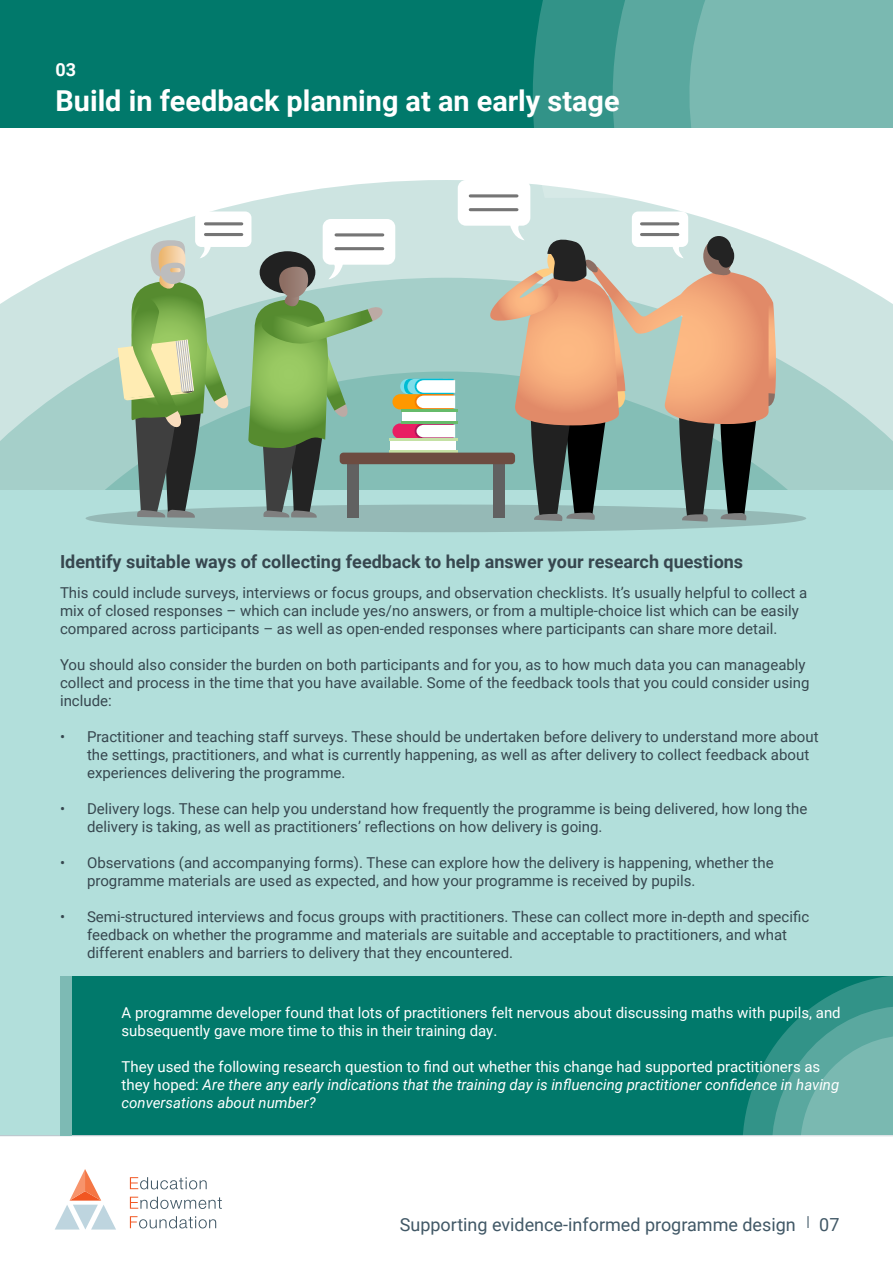
<style>
.page{position:relative;width:893px;height:1263px;background:#fff}
.page>*{position:absolute;margin:0;border:0;box-sizing:border-box;transform-origin:0 0}
.t1{font:700 28.8px "Roboto";color:#fff}
.t2{font:700 18px "Roboto";color:#37474f}
.t3{font:18px "Roboto";color:#415866}
.t4{font:700 18px "Roboto";color:#fff}
.t5{font:15px/18px "Roboto";color:#37474f}
.t6{font:italic 15px/18px "Roboto";color:#fff}
.t7{font:15px/18px "Roboto";color:#fff}
.s1{font-style:normal}
</style>
<div class="page">
<svg style="left:45px;top:180px;width:803px;height:98px;fill:#cde4e1"></svg>
<svg style="left:0;top:278px;width:892px;height:59px;background:#c3dfdb"></svg>
<svg style="left:0;top:337px;width:892px;height:153px;background:#abd2cc"></svg>
<div style="left:0;top:0;width:892px;height:128px;background:#01796b"></div>
<svg style="left:532px;top:0;width:80px;height:198px;fill:#329388"></svg>
<svg style="left:612px;top:0;width:57px;height:198px;fill:#5aa89f"></svg>
<svg style="left:669px;top:0;width:223px;height:198px"></svg>
<svg style="left:0;top:1136px;width:892px;height:93px"></svg>
<svg style="left:55px;top:1169px;width:61px;height:61px"></svg>
<svg style="left:130px;top:1177px;width:92px;height:51px"></svg>
<svg style="left:807px;top:1216px;width:1px;height:12px"></svg>
<div style="left:0;top:490px;width:892px;height:646px;background:#b2dfdb"></div>
<div style="left:72px;top:976px;width:820px;height:160px;background:#01796b"></div>
<svg style="left:742px;top:976px;width:150px;height:160px"></svg>
<div style="left:60px;top:976px;width:11px;height:160px;background:#7dbab4"></div>
<div style="left:86px;top:505px;width:720px;height:27px;background:#95b9b6;border-radius:50%"></div>
<div style="left:260px;top:251px;width:55px;height:43px;background:#212121;border-radius:50%"></div>
<div style="left:402px;top:411px;width:54px;height:11px;background:#fff"></div>
<svg style="left:392px;top:379px;width:63px;height:31px"></svg>
<svg style="left:392px;top:423px;width:63px;height:16px"></svg>
<hr style="left:402px;top:410px;width:56px;height:2px;background:#66bb6a">
<hr style="left:402px;top:421px;width:56px;height:2px;background:#66bb6a">
<div style="left:390px;top:440px;width:65px;height:11px;background:#fff"></div>
<hr style="left:389px;top:439px;width:69px;height:2px;background:#c5e1a5">
<hr style="left:389px;top:451px;width:69px;height:2px;background:#c5e1a5">
<div style="left:339px;top:453px;width:176px;height:11px;background:#6d4c41;border-radius:4px"></div>
<div style="left:323px;top:219px;width:72px;height:46px;background:#fff;border-radius:8px"></div>
<svg style="left:248px;top:260px;width:135px;height:258px;background:#82a884"></svg>
<hr style="left:336px;top:247px;width:47px;height:3px;background:#757575">
<hr style="left:336px;top:233px;width:47px;height:3px;background:#757575">
<div style="left:195px;top:211px;width:56px;height:36px;background:#fff;border-radius:6px"></div>
<svg style="left:118px;top:240px;width:111px;height:278px;background:#93ae8e"></svg>
<hr style="left:205px;top:233px;width:37px;height:3px;background:#757575">
<hr style="left:205px;top:222px;width:37px;height:3px;background:#757575">
<div style="left:632px;top:211px;width:56px;height:36px;background:#fff;border-radius:6px"></div>
<div style="left:457px;top:180px;width:73px;height:46px;background:#fff;border-radius:8px"></div>
<svg style="left:480px;top:221px;width:298px;height:301px;background:#ada694"></svg>
<hr style="left:470px;top:208px;width:47px;height:3px;background:#757575">
<hr style="left:470px;top:194px;width:47px;height:3px;background:#757575">
<p class="t4" style="left:56px;top:57px;width:22px">03</p>
<p class="t1" style="left:56px;top:81px;width:565px">Build in feedback planning at an early stage</p>
<p class="t2" style="left:60px;top:549px;width:684px">Identify suitable ways of collecting feedback to help answer your research questions</p>
<p class="t5" style="left:60px;top:583px;width:748px">This could include surveys, interviews or focus groups, and observation checklists. It’s usually helpful to collect a mix of closed responses – which can include yes/no answers, or from a multiple-choice list which can be easily compared across participants – as well as open-ended responses where participants can share more detail.</p>
<p class="t5" style="left:60px;top:655px;width:751px">You should also consider the burden on both participants and for you, as to how much data you can manageably collect and process in the time that you have available. Some of the feedback tools that you could consider using include:</p>
<p class="t5" style="left:87px;top:727px;width:733px;text-indent:-27px">• Practitioner and teaching staff surveys. These should be undertaken before delivery to understand more about the settings, practitioners, and what is currently happening, as well as after delivery to collect feedback about experiences delivering the programme.</p>
<p class="t5" style="left:87px;top:799px;width:721px;text-indent:-27px">• Delivery logs. These can help you understand how frequently the programme is being delivered, how long the delivery is taking, as well as practitioners’ reflections on how delivery is going.</p>
<p class="t5" style="left:87px;top:853px;width:688px;text-indent:-27px">• Observations (and accompanying forms). These can explore how the delivery is happening, whether the programme materials are used as expected, and how your programme is received by pupils.</p>
<p class="t5" style="left:87px;top:907px;width:723px;text-indent:-27px">• Semi-structured interviews and focus groups with practitioners. These can collect more in-depth and specific feedback on whether the programme and materials are suitable and acceptable to practitioners, and what different enablers and barriers to delivery that they encountered.</p>
<p class="t7" style="left:122px;top:1003px;width:720px">A programme developer found that lots of practitioners felt nervous about discussing maths with pupils, and subsequently gave more time to this in their training day.</p>
<p class="t6" style="left:122px;top:1057px;width:719px"><span class="s1">They used the following research question to find out whether this change had supported practitioners as they hoped:</span> Are there any early indications that the training day is influencing practitioner confidence in having conversations about number?</p>
<p class="t3" style="left:400px;top:1212px;width:397px">Supporting evidence-informed programme design</p>
<p class="t3" style="left:819px;top:1212px;width:22px">07</p>
</div>
